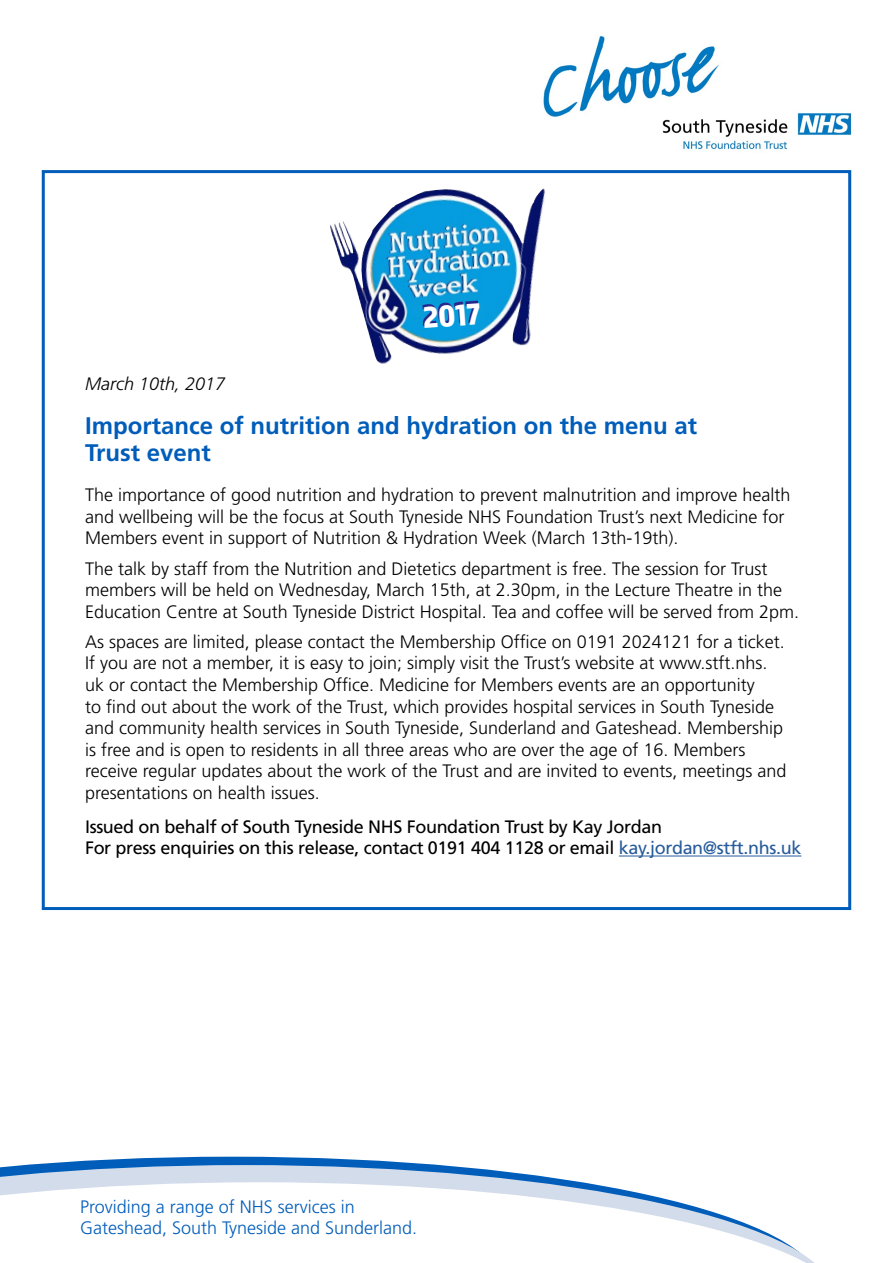
<style>
.page{position:relative;width:893px;height:1263px;background:#fff}
.page>*{position:absolute;margin:0;border:0;box-sizing:border-box;transform-origin:0 0}
.t1{font:31.35px "Almaq Refined";color:#fff}
.t2{font:700 24px/27px "Frutiger";color:#005db9}
.t3{font:300 18px/21.6px "Frutiger";color:#000}
.t4{font:18px/21.6px "Frutiger";letter-spacing:-.02em;color:#000}
.t5{font:300 18px/21.6px "Frutiger";color:#005db9}
.t6{font:italic 300 18px "Frutiger";color:#000}
.s1{color:#275b9b}
</style>
<div class="page">
<img style="left:543px;top:36px;width:309px;height:114px">
<svg style="left:25px;top:1157px;width:414px;height:8px;fill:#005db9"></svg>
<svg style="left:0;top:1165px;width:580px;height:17px;fill:#d3dceb"></svg>
<svg style="left:0;top:1182px;width:814px;height:81px"></svg>
<div style="left:42px;top:170px;width:809px;height:740px;background:#fff;border:3px solid #005db9"></div>
<hr style="left:619px;top:855px;width:182px;height:1px;background:#275b9b">
<img style="left:330px;top:188px;width:215px;height:176px">
<div style="left:422px;top:301px;width:56px;height:25px;background:#33006f;opacity:.75"></div>
<h1 class="t1" style="left:422px;top:299px;width:59px;rotate:-4deg">2017</h1>
<p class="t6" style="left:85px;top:373px;width:142px">March 10th, 2017</p>
<h2 class="t2" style="left:85px;top:412px;width:614px">Importance of nutrition and hydration on the menu at<br>Trust event</h2>
<p class="t3" style="left:85px;top:484px;width:707px">The importance of good nutrition and hydration to prevent malnutrition and improve health and wellbeing will be the focus at South Tyneside NHS Foundation Trust’s next Medicine for<br>Members event in support of Nutrition &amp; Hydration Week (March 13th-19th).</p>
<p class="t3" style="left:85px;top:557px;width:716px">The talk by staff from the Nutrition and Dietetics department is free. The session for Trust members will be held on Wednesday, March 15th, at 2.30pm, in the Lecture Theatre in the<br>Education Centre at South Tyneside District Hospital. Tea and coffee will be served from 2pm.</p>
<p class="t3" style="left:85px;top:631px;width:703px">As spaces are limited, please contact the Membership Office on 0191 2024121 for a ticket.<br>If you are not a member, it is easy to join; simply visit the Trust’s website at www.stft.nhs. uk or contact the Membership Office. Medicine for Members events are an opportunity<br>to find out about the work of the Trust, which provides hospital services in South Tyneside and community health services in South Tyneside, Sunderland and Gateshead. Membership is free and is open to residents in all three areas who are over the age of 16. Members receive regular updates about the work of the Trust and are invited to events, meetings and presentations on health issues.</p>
<p class="t4" style="left:85px;top:815px;width:718px">Issued on behalf of South Tyneside NHS Foundation Trust by Kay Jordan<br>For press enquiries on this release, contact 0191 404 1128 or email <span class="s1">kay.jordan@stft.nhs.uk</span></p>
<p class="t5" style="left:80px;top:1196px;width:339px">Providing a range of NHS services in<br>Gateshead, South Tyneside and Sunderland.</p>
</div>
